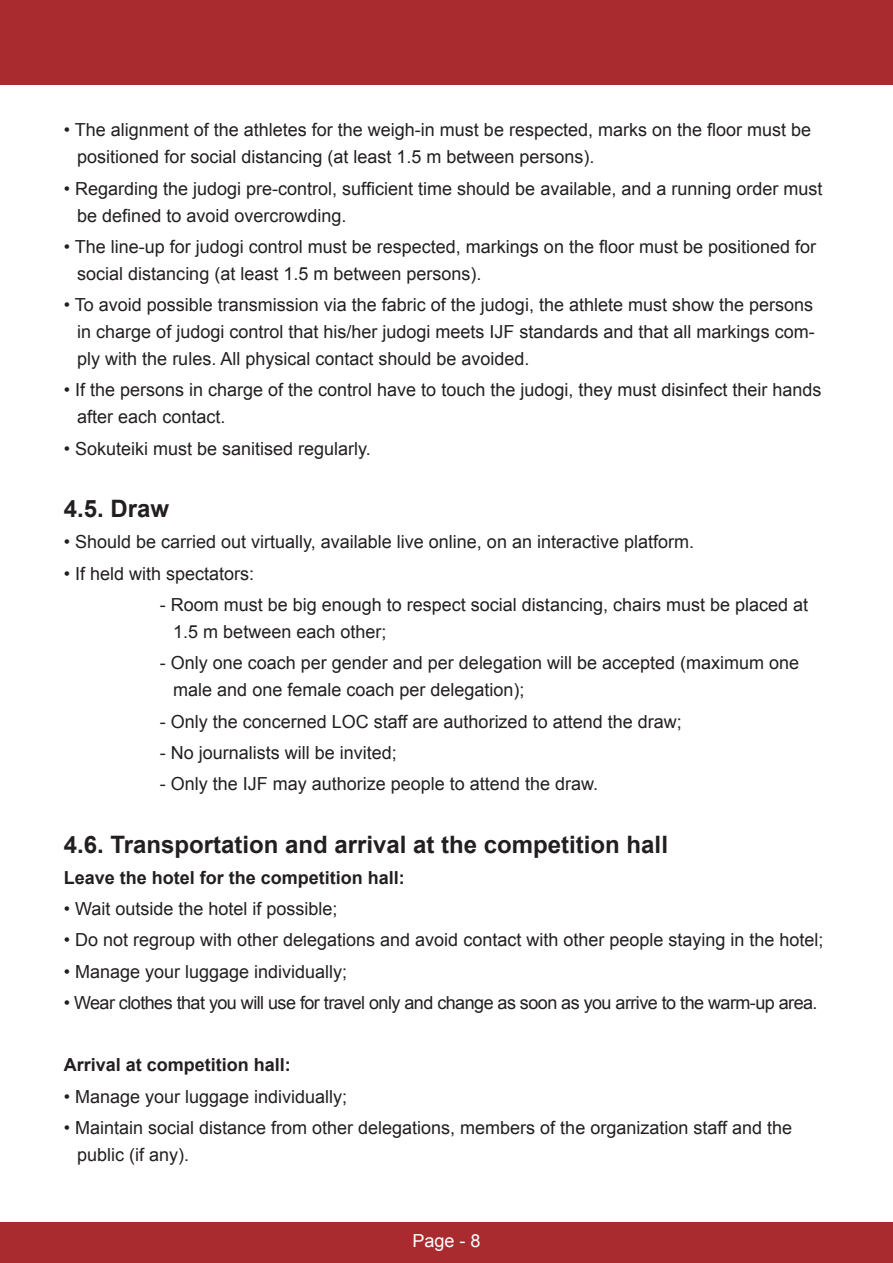
<style>
.page{position:relative;width:893px;height:1263px;background:#fff}
.page>*{position:absolute;margin:0;border:0;box-sizing:border-box;transform-origin:0 0}
.Sub_Titles{font:700 24px "Arial";color:#231f20}
.Bulet_points{font:18px/27px "Arial";color:#231f20}
.Hyphen_List_OK{font:18px/27px "Arial";color:#231f20}
.Bulet_points-2{font:18px "Arial";letter-spacing:-.03em;color:#231f20}
.Text_Paragraph{font:700 18px "Arial";color:#231f20}
.t1{font:18px "Arial";color:#fff}
</style>
<div class="page">
<div style="left:0;top:1222px;width:893px;height:41px;background:#a92b30"></div>
<div style="left:0;top:0;width:893px;height:85px;background:#a92b30"></div>
<p class="Bulet_points" style="left:77px;top:117px;width:735px;text-indent:-14px">• The alignment of the athletes for the weigh-in must be respected, marks on the floor must be positioned for social distancing (at least 1. 5 m between persons).</p>
<p class="Bulet_points" style="left:77px;top:175px;width:747px;text-indent:-14px">• Regarding the judogi pre-control, sufficient time should be available, and a running order must be defined to avoid overcrowding.</p>
<p class="Bulet_points" style="left:77px;top:233px;width:740px;text-indent:-14px">• The line-up for judogi control must be respected, markings on the floor must be positioned for social distancing (at least 1. 5 m between persons).</p>
<p class="Bulet_points" style="left:77px;top:292px;width:739px;text-align:justify;text-indent:-14px">• To avoid possible transmission via the fabric of the judogi, the athlete must show the persons in charge of judogi control that his/her judogi meets IJF standards and that all markings com&shy;ply with the rules. All physical contact should be avoided.</p>
<p class="Bulet_points" style="left:77px;top:377px;width:746px;text-indent:-14px">• If the persons in charge of the control have to touch the judogi, they must disinfect their hands after each contact.</p>
<p class="Bulet_points" style="left:64px;top:435px;width:305px">• Sokuteiki must be sanitised regularly.</p>
<p class="Sub_Titles" style="left:64px;top:493px;width:107px">4.5. Draw</p>
<p class="Bulet_points" style="left:64px;top:529px;width:629px">• Should be carried out virtually, available live online, on an interactive platform.</p>
<p class="Bulet_points" style="left:64px;top:560px;width:192px">• If held with spectators:</p>
<p class="Hyphen_List_OK" style="left:160px;top:591px;width:650px">- Room must be big enough to respect social distancing, chairs must be placed at</p>
<p class="Hyphen_List_OK" style="left:173px;top:618px;width:215px">1. 5 m between each other;</p>
<p class="Hyphen_List_OK" style="left:173px;top:650px;width:627px;text-indent:-14px">- Only one coach per gender and per delegation will be accepted (maximum one male and one female coach per delegation);</p>
<p class="Hyphen_List_OK" style="left:160px;top:708px;width:523px">- Only the concerned LOC staff are authorized to attend the draw;</p>
<p class="Hyphen_List_OK" style="left:160px;top:739px;width:239px">- No journalists will be invited;</p>
<p class="Hyphen_List_OK" style="left:160px;top:770px;width:437px">- Only the IJF may authorize people to attend the draw.</p>
<p class="Sub_Titles" style="left:64px;top:828px;width:606px">4.6. Transportation and arrival at the competition hall</p>
<p class="Text_Paragraph" style="left:64px;top:866px;width:343px">Leave the hotel for the competition hall:</p>
<p class="Bulet_points" style="left:64px;top:895px;width:275px">• Wait outside the hotel if possible;</p>
<p class="Bulet_points" style="left:64px;top:927px;width:761px">• Do not regroup with other delegations and avoid contact with other people staying in the hotel;</p>
<p class="Bulet_points" style="left:64px;top:958px;width:285px">• Manage your luggage individually;</p>
<p class="Bulet_points-2" style="left:64px;top:991px;width:752px">• Wear clothes that you will use for travel only and change as soon as you arrive to the warm-up area.</p>
<p class="Text_Paragraph" style="left:64px;top:1053px;width:229px">Arrival at competition hall:</p>
<p class="Bulet_points" style="left:64px;top:1083px;width:285px">• Manage your luggage individually;</p>
<p class="Bulet_points" style="left:77px;top:1114px;width:716px;text-indent:-14px">• Maintain social distance from other delegations, members of the organization staff and the public (if any).</p>
<p class="t1" style="left:412px;top:1229px;width:70px">Page - 8</p>
</div>
